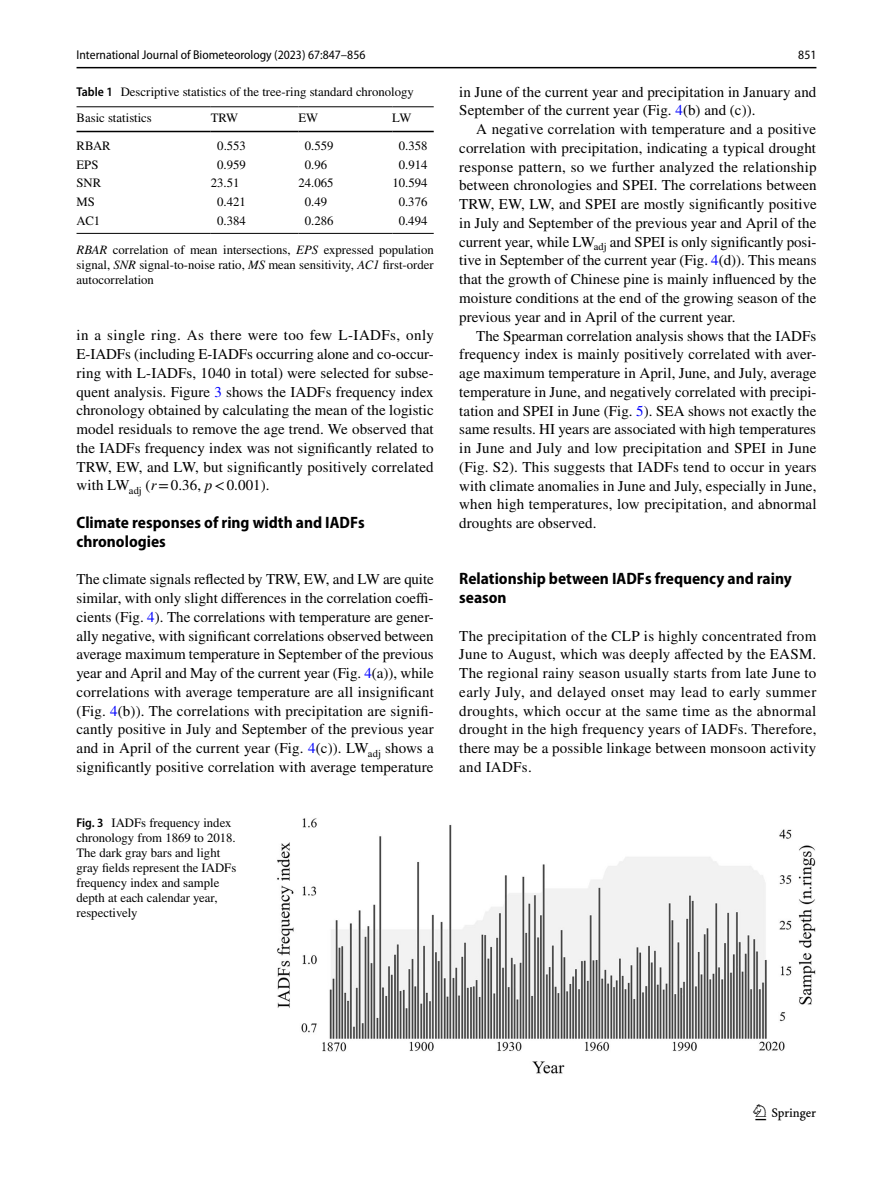
<style>
.page{position:relative;width:893px;height:1187px;background:#fff}
.page>*{position:absolute;margin:0;border:0;box-sizing:border-box;transform-origin:0 0}
.t1{font:22.5px "Springnew Regular 3";color:#000}
.t2{font:700 semi-condensed 16.5px/18.8px "Myriad Pro";color:#000}
.t3{font:15px/18.8px "STIX";letter-spacing:.005em;color:#000;text-align:justify}
.t4{font:12.75px/15px "STIX";color:#000;text-align:justify}
.t5{font:semi-condensed 12.75px "Myriad Pro";color:#000}
.s1{font-family:"Myriad Pro";font-weight:600;font-stretch:semi-condensed}
.s2{font-style:italic}
.s3{color:#00f}
</style>
<div class="page">
<hr style="left:77px;top:67px;width:739px;height:1px;background:#000">
<hr style="left:77px;top:106px;width:134px;height:1px;background:#000">
<hr style="left:77px;top:131px;width:134px;height:1px;background:#000">
<hr style="left:211px;top:106px;width:87px;height:1px;background:#000">
<hr style="left:211px;top:131px;width:87px;height:1px;background:#000">
<hr style="left:298px;top:106px;width:94px;height:1px;background:#000">
<hr style="left:298px;top:131px;width:94px;height:1px;background:#000">
<hr style="left:392px;top:106px;width:42px;height:1px;background:#000">
<hr style="left:392px;top:131px;width:42px;height:1px;background:#000">
<hr style="left:77px;top:233px;width:134px;height:1px;background:#000">
<hr style="left:211px;top:233px;width:87px;height:1px;background:#000">
<hr style="left:298px;top:233px;width:94px;height:1px;background:#000">
<hr style="left:392px;top:233px;width:42px;height:1px;background:#000">
<img style="left:277px;top:818px;width:539px;height:255px">
<p class="t5" style="left:77px;top:48px;width:290px">International Journal of Biometeorology (2023) 67:847–856</p>
<p class="t5" style="left:798px;top:48px;width:20px">851</p>
<p class="t4" style="left:77px;top:85px;width:339px"><span class="s1">Table 1</span> Descriptive statistics of the tree-ring standard chronology</p>
<p class="t4" style="left:77px;top:111px;width:77px">Basic statistics</p>
<p class="t4" style="left:211px;top:111px;width:29px">TRW</p>
<p class="t4" style="left:298px;top:111px;width:21px">EW</p>
<p class="t4" style="left:392px;top:111px;width:21px">LW</p>
<p class="t4" style="left:77px;top:139px;width:36px">RBAR</p>
<p class="t4" style="left:217px;top:139px;width:30px">0.553</p>
<p class="t4" style="left:305px;top:139px;width:30px">0.559</p>
<p class="t4" style="left:399px;top:139px;width:30px">0.358</p>
<p class="t4" style="left:77px;top:158px;width:23px">EPS</p>
<p class="t4" style="left:217px;top:158px;width:30px">0.959</p>
<p class="t4" style="left:305px;top:158px;width:24px">0.96</p>
<p class="t4" style="left:399px;top:158px;width:30px">0.914</p>
<p class="t4" style="left:76px;top:176px;width:26px">SNR</p>
<p class="t4" style="left:211px;top:176px;width:30px">23.51</p>
<p class="t4" style="left:298px;top:176px;width:37px">24.065</p>
<p class="t4" style="left:392px;top:176px;width:37px">10.594</p>
<p class="t4" style="left:76px;top:195px;width:20px">MS</p>
<p class="t4" style="left:217px;top:195px;width:30px">0.421</p>
<p class="t4" style="left:305px;top:195px;width:24px">0.49</p>
<p class="t4" style="left:399px;top:195px;width:30px">0.376</p>
<p class="t4" style="left:76px;top:214px;width:25px">AC1</p>
<p class="t4" style="left:217px;top:214px;width:30px">0.384</p>
<p class="t4" style="left:305px;top:214px;width:30px">0.286</p>
<p class="t4" style="left:399px;top:214px;width:30px">0.494</p>
<p class="t4" style="left:77px;top:243px;width:359px"><span class="s2">RBAR</span> correlation of mean intersections, <span class="s2">EPS</span> expressed population signal, <span class="s2">SNR</span> signal-to-noise ratio, <span class="s2">MS</span> mean sensitivity, <span class="s2">AC1</span> first-order autocorrelation</p>
<p class="t3" style="left:77px;top:327px;width:359px">in a single ring. As there were too few L-IADFs, only E-IADFs (including E-IADFs occurring alone and co-occur&shy;ring with L-IADFs, 1040 in total) were selected for subse&shy;quent analysis. Figure <span class="s3">3</span> shows the IADFs frequency index chronology obtained by calculating the mean of the logistic model residuals to remove the age trend. We observed that the IADFs frequency index was not significantly related to TRW, EW, and LW, but significantly positively correlated with LW<sub>adj</sub> (<span class="s2">r</span>=0.36, <span class="s2">p</span>&lt;0.001).</p>
<p class="t2" style="left:77px;top:513px;width:290px">Climate responses of ring width and IADFs chronologies</p>
<p class="t3" style="left:77px;top:571px;width:359px">The climate signals reflected by TRW, EW, and LW are quite similar, with only slight differences in the correlation coeffi&shy;cients (Fig. <span class="s3">4</span>). The correlations with temperature are gener&shy;ally negative, with significant correlations observed between average maximum temperature in September of the previous year and April and May of the current year (Fig. <span class="s3">4</span>(a)), while correlations with average temperature are all insignificant (Fig. <span class="s3">4</span>(b)). The correlations with precipitation are signifi&shy;cantly positive in July and September of the previous year and in April of the current year (Fig. <span class="s3">4</span>(c)). LW<sub>adj</sub> shows a significantly positive correlation with average temperature</p>
<p class="t4" style="left:76px;top:816px;width:161px;text-align:left"><span class="s1">Fig. 3</span> IADFs frequency index chronology from 1869 to 2018.<br>The dark gray bars and light gray fields represent the IADFs frequency index and sample depth at each calendar year, respectively</p>
<p class="t3" style="left:459px;top:83px;width:359px">in June of the current year and precipitation in January and<br>September of the current year (Fig. <span class="s3">4</span>(b) and (c)).</p>
<p class="t3" style="left:459px;top:121px;width:359px;text-indent:17px">A negative correlation with temperature and a positive correlation with precipitation, indicating a typical drought response pattern, so we further analyzed the relationship between chronologies and SPEI. The correlations between TRW, EW, LW, and SPEI are mostly significantly positive in July and September of the previous year and April of the current year, while LW<sub>adj</sub> and SPEI is only significantly posi&shy;tive in September of the current year (Fig. <span class="s3">4</span>(d)). This means that the growth of Chinese pine is mainly influenced by the moisture conditions at the end of the growing season of the previous year and in April of the current year.</p>
<p class="t3" style="left:459px;top:327px;width:359px;text-indent:17px">The Spearman correlation analysis shows that the IADFs frequency index is mainly positively correlated with aver&shy;age maximum temperature in April, June, and July, average temperature in June, and negatively correlated with precipi&shy;tation and SPEI in June (Fig. <span class="s3">5</span>). SEA shows not exactly the same results. HI years are associated with high temperatures in June and July and low precipitation and SPEI in June (Fig. S2). This suggests that IADFs tend to occur in years with climate anomalies in June and July, especially in June, when high temperatures, low precipitation, and abnormal droughts are observed.</p>
<p class="t2" style="left:459px;top:569px;width:334px">Relationship between IADFs frequency and rainy season</p>
<p class="t3" style="left:459px;top:627px;width:359px">The precipitation of the CLP is highly concentrated from June to August, which was deeply affected by the EASM.<br>The regional rainy season usually starts from late June to early July, and delayed onset may lead to early summer droughts, which occur at the same time as the abnormal drought in the high frequency years of IADFs. Therefore, there may be a possible linkage between monsoon activity and IADFs.</p>
<h1 class="t1" style="left:755px;top:1104px;width:62px">1 3</h1>
</div>
